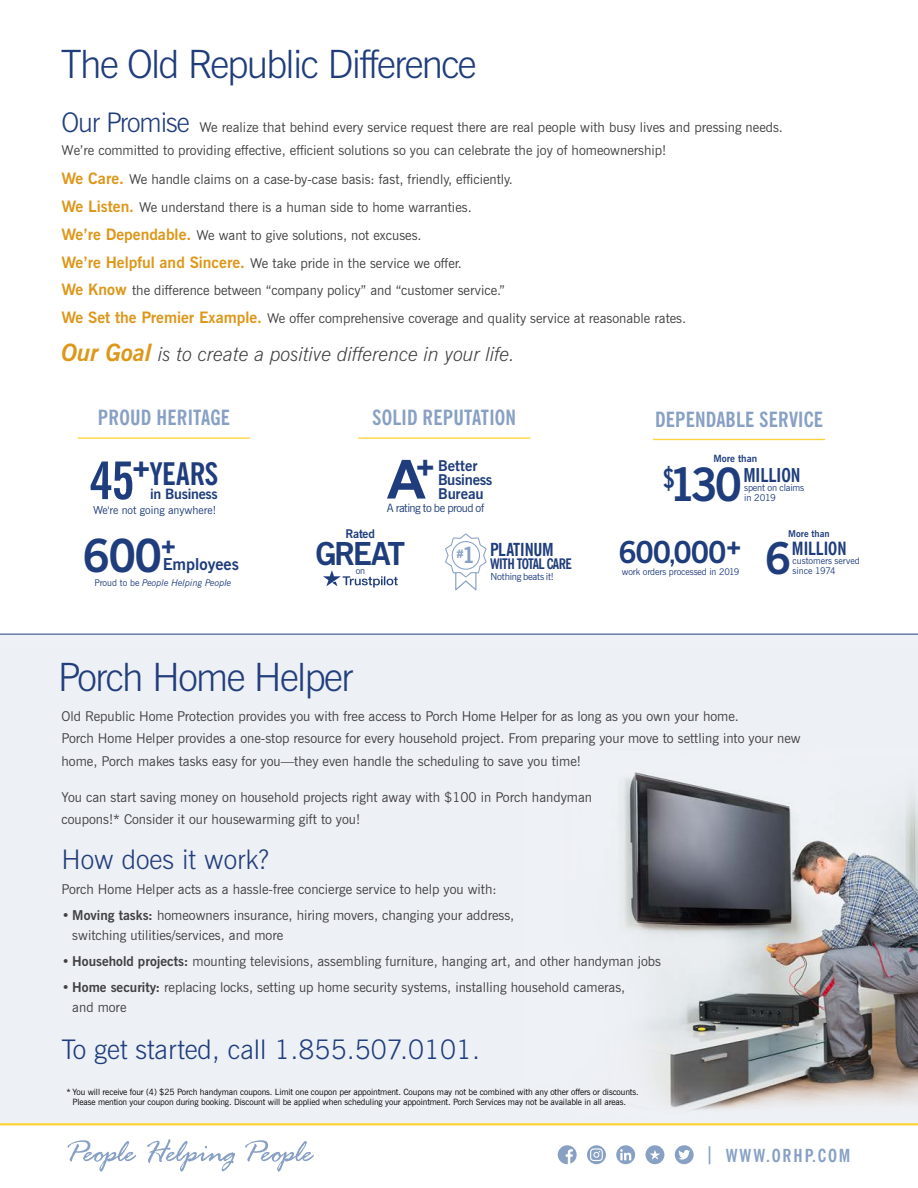
<style>
.page{position:relative;width:918px;height:1188px;background:#fff}
.page>*{position:absolute;margin:0;border:0;box-sizing:border-box;transform-origin:0 0}
.t1{font:700 54px "Arial";color:#1f3d7c}
.t2{font:700 condensed 51.9px "News Gothic BT";color:#1f3d7c}
.t3{font:700 46.05px "News Gothic BT";color:#1f3d7c}
.t4{font:700 45.75px "News Gothic BT";color:#1f3d7c}
.t5{font:700 43.95px "News Gothic BT";color:#1f3d7c}
.t6{font:300 39px "News Gothic BT";letter-spacing:-.04em;color:#1f3d7c}
.t7{font:300 39px "News Gothic BT";letter-spacing:-.04em;color:#223e7c}
.t8{font:700 31.65px "News Gothic BT";letter-spacing:-.08em;color:#1f3d7c}
.t9{font:700 31.5px "Arial";color:#1f3d7c}
.t10{font:700 condensed 31.05px "News Gothic BT";color:#1f3d7c}
.t11{font:700 30.3px "News Gothic BT";letter-spacing:-.04em;color:#1f3d7c}
.t12{font:700 30.15px "Arial";color:#1f3d7c}
.t13{font:300 27px "News Gothic BT";color:#1f3d7c}
.t14{font:300 27px "News Gothic BT";color:#233e7c}
.t15{font:700 25.2px "Arial";color:#1f3d7c}
.t16{font:700 condensed 21px "News Gothic BT";letter-spacing:.01em;color:#87a0c4}
.t17{font:italic 300 19.5px "News Gothic BT";color:#414042}
.t18{font:700 condensed 19.05px "News Gothic BT";color:#1f3d7c}
.t19{font:700 condensed 18.3px "News Gothic BT";color:#1f3d7c}
.t20{font:700 condensed 18px "News Gothic BT";letter-spacing:.1em;color:#87a0c4}
.t21{font:700 condensed 18px "News Gothic BT";letter-spacing:-.02em;color:#1f3d7c}
.t22{font:700 16.35px "News Gothic BT";color:#1f3d7c}
.t23{font:700 14.85px/14px "News Gothic BT";letter-spacing:-.02em;color:#1f3d7c}
.t24{font:700 condensed 14.55px "News Gothic BT";letter-spacing:-.04em;color:#1f3d7c}
.t25{font:700 14.25px "News Gothic BT";letter-spacing:-.02em;color:#1f3d7c}
.t26{font:13.5px/27.8px "News Gothic BT";color:#414042}
.t27{font:700 12px "News Gothic BT";letter-spacing:-.02em;color:#1f3d7c}
.t28{font:700 11.85px "Arial";color:#87a0c4}
.t29{font:11.55px "News Gothic BT";letter-spacing:-.03em;color:#1f3d7c}
.t30{font:10.95px "News Gothic BT";color:#1f3d7c}
.t31{font:700 9.9px "News Gothic BT";color:#1f3d7c}
.t32{font:9.6px "News Gothic BT";letter-spacing:-.01em;color:#1f3d7c}
.t33{font:9.45px/10.4px "News Gothic BT";letter-spacing:-.02em;color:#1f3d7c}
.t34{font:700 9.3px "News Gothic BT";color:#1f3d7c}
.t35{font:9.3px "News Gothic BT";color:#1f3d7c}
.t36{font:9.15px/9.8px "News Gothic BT";letter-spacing:-.01em;color:#1f3d7c}
.t37{font:italic 9.15px "News Gothic BT";color:#1f3d7c}
.t38{font:8.7px/10.5px "News Gothic BT";letter-spacing:-.01em;color:#000}
.s1{font-weight:300;font-size:27px;color:#1f3d7c}
.s2{font-weight:700;font-size:15.75px;color:#dd971a}
.s3{font-weight:700;font-size:24px;color:#dd971a}
.s4{font-style:normal}
.s5{font-family:"News Gothic BT";font-size:22.2px}
.s6{font-size:23.7px}
.s7{font-weight:700}
</style>
<div class="page">
<div style="left:0;top:634px;width:918px;height:490px;background:#eef1f6"></div>
<img style="left:621px;top:772px;width:297px;height:339px">
<hr style="left:0;top:1123px;width:918px;height:2px;background:#ffd33a">
<svg style="left:558px;top:1145px;width:19px;height:19px"></svg>
<svg style="left:587px;top:1145px;width:19px;height:19px"></svg>
<svg style="left:616px;top:1145px;width:19px;height:19px"></svg>
<svg style="left:675px;top:1145px;width:19px;height:19px"></svg>
<svg style="left:646px;top:1145px;width:18px;height:19px"></svg>
<svg style="left:67px;top:1140px;width:69px;height:32px"></svg>
<svg style="left:147px;top:1139px;width:88px;height:33px"></svg>
<svg style="left:245px;top:1140px;width:69px;height:32px"></svg>
<hr style="left:0;top:634px;width:918px;height:1px;background:#1f3d7c">
<svg style="left:323px;top:570px;width:75px;height:18px"></svg>
<hr style="left:653px;top:439px;width:172px;height:1px;background:#ffd33a">
<hr style="left:78px;top:437px;width:172px;height:2px;background:#ffd33a">
<hr style="left:358px;top:437px;width:172px;height:2px;background:#ffd33a">
<svg style="left:445px;top:533px;width:42px;height:58px"></svg>
<h3 class="t6" style="left:61px;top:40px;width:417px">The Old Republic Difference</h3>
<p class="t26" style="left:62px;top:116px;width:723px;line-height:22.5px"><span class="s1">Our Promise</span> We realize that behind every service request there are real people with busy lives and pressing needs.<br>We’re committed to providing effective, efficient solutions so you can celebrate the joy of homeownership!</p>
<p class="t26" style="left:62px;top:166px;width:626px"><span class="s2">We Care.</span> We handle claims on a case-by-case basis: fast, friendly, efficiently.<br><span class="s2">We Listen.</span> We understand there is a human side to home warranties.<br><span class="s2">We’re Dependable.</span> We want to give solutions, not excuses.<br><span class="s2">We’re Helpful and Sincere.</span> We take pride in the service we offer.<br><span class="s2">We Know</span> the difference between “company policy” and “customer service.”<br><span class="s2">We Set the Premier Example.</span> We offer comprehensive coverage and quality service at reasonable rates.</p>
<h3 class="t17" style="left:62px;top:342px;width:455px"><span class="s3">Our Goal</span> is to create a positive difference in your life.</h3>
<h3 class="t16" style="left:98px;top:405px;width:134px">PROUD HERITAGE</h3>
<h3 class="t16" style="left:372px;top:405px;width:146px">SOLID REPUTATION</h3>
<h3 class="t16" style="left:655px;top:406px;width:170px">DEPENDABLE SERVICE</h3>
<h3 class="t12" style="left:132px;top:449px;width:19px">+</h3>
<p class="t30" style="left:93px;top:503px;width:125px">We're not going anywhere!</p>
<h2 class="t2" style="left:90px;top:449px;width:46px">45</h2>
<h3 class="t10" style="left:150px;top:455px;width:70px">YEARS</h3>
<p class="t25" style="left:150px;top:485px;width:69px">in Business</p>
<h3 class="t9" style="left:416px;top:447px;width:20px">+</h3>
<p class="t29" style="left:387px;top:501px;width:99px">A rating to be proud of</p>
<p class="t23" style="left:438px;top:458px;width:56px">Better<br>Business</p>
<h1 class="t1" style="left:387px;top:444px;width:40px">A</h1>
<p class="t23" style="left:438px;top:486px;width:47px">Bureau</p>
<p class="t31" style="left:713px;top:453px;width:45px">More than</p>
<h3 class="t18" style="left:743px;top:463px;width:59px">MILLION</h3>
<h3 class="t3" style="left:663px;top:457px;width:81px"><sup>$</sup>130</h3>
<p class="t33" style="left:744px;top:482px;width:62px">spent on claims in 2019</p>
<h3 class="t4" style="left:83px;top:528px;width:81px">600</h3>
<h3 class="t15" style="left:161px;top:531px;width:16px">+</h3>
<p class="t37" style="left:95px;top:577px;width:139px"><span class="s4">Proud to be</span> People Helping People</p>
<p class="t22" style="left:163px;top:554px;width:78px">Employees</p>
<p class="t27" style="left:346px;top:527px;width:31px">Rated</p>
<p class="t35" style="left:356px;top:565px;width:11px">on</p>
<h3 class="t8" style="left:316px;top:534px;width:91px">GREAT</h3>
<p class="t28" style="left:457px;top:546px;width:20px">#<span class="s5">1</span></p>
<h3 class="t21" style="left:490px;top:538px;width:65px">PLATINUM</h3>
<p class="t24" style="left:490px;top:555px;width:83px">WITH TOTAL CARE</p>
<p class="t32" style="left:490px;top:571px;width:65px">Nothing beats it!</p>
<h3 class="t11" style="left:618px;top:534px;width:124px">600<span class="s6">,</span>000<sup>+</sup></h3>
<p class="t36" style="left:622px;top:567px;width:119px">work orders processed in 2019</p>
<p class="t34" style="left:788px;top:528px;width:43px">More than</p>
<h3 class="t19" style="left:792px;top:537px;width:56px">MILLION</h3>
<h3 class="t5" style="left:765px;top:532px;width:28px">6</h3>
<p class="t36" style="left:793px;top:556px;width:69px">customers served since 1974</p>
<h3 class="t7" style="left:58px;top:654px;width:297px">Porch Home Helper</h3>
<p class="t26" style="left:62px;top:705px;width:741px;line-height:22.5px">Old Republic Home Protection provides you with free access to Porch Home Helper for as long as you own your home.<br>Porch Home Helper provides a one-stop resource for every household project. From preparing your move to settling into your new home, Porch makes tasks easy for you—they even handle the scheduling to save you time!</p>
<p class="t26" style="left:62px;top:786px;width:532px;line-height:22.5px">You can start saving money on household projects right away with $100 in Porch handyman coupons!* Consider it our housewarming gift to you!</p>
<h3 class="t14" style="left:62px;top:843px;width:209px">How does it work?</h3>
<p class="t26" style="left:62px;top:875px;width:437px">Porch Home Helper acts as a hassle-free concierge service to help you with:</p>
<p class="t26" style="left:72px;top:906px;width:444px;line-height:19.5px;text-indent:-11px"><span class="s7">• Moving tasks:</span> homeowners insurance, hiring movers, changing your address, switching utilities/services, and more</p>
<p class="t26" style="left:62px;top:947px;width:601px"><span class="s7">• Household projects:</span> mounting televisions, assembling furniture, hanging art, and other handyman jobs</p>
<p class="t26" style="left:72px;top:978px;width:555px;line-height:19.5px;text-indent:-11px"><span class="s7">• Home security:</span> replacing locks, setting up home security systems, installing household cameras, and more</p>
<h3 class="t13" style="left:62px;top:1033px;width:420px">To get started, call 1.855.507.0101.</h3>
<p class="t38" style="left:72px;top:1086px;width:568px;text-indent:-6px">* You will receive four (4) $25 Porch handyman coupons. Limit one coupon per appointment. Coupons may not be combined with any other offers or discounts.<br>Please mention your coupon during booking. Discount will be applied when scheduling your appointment. Porch Services may not be available in all areas.</p>
<h3 class="t20" style="left:705px;top:1145px;width:147px">| WWW.ORHP.COM</h3>
</div>
